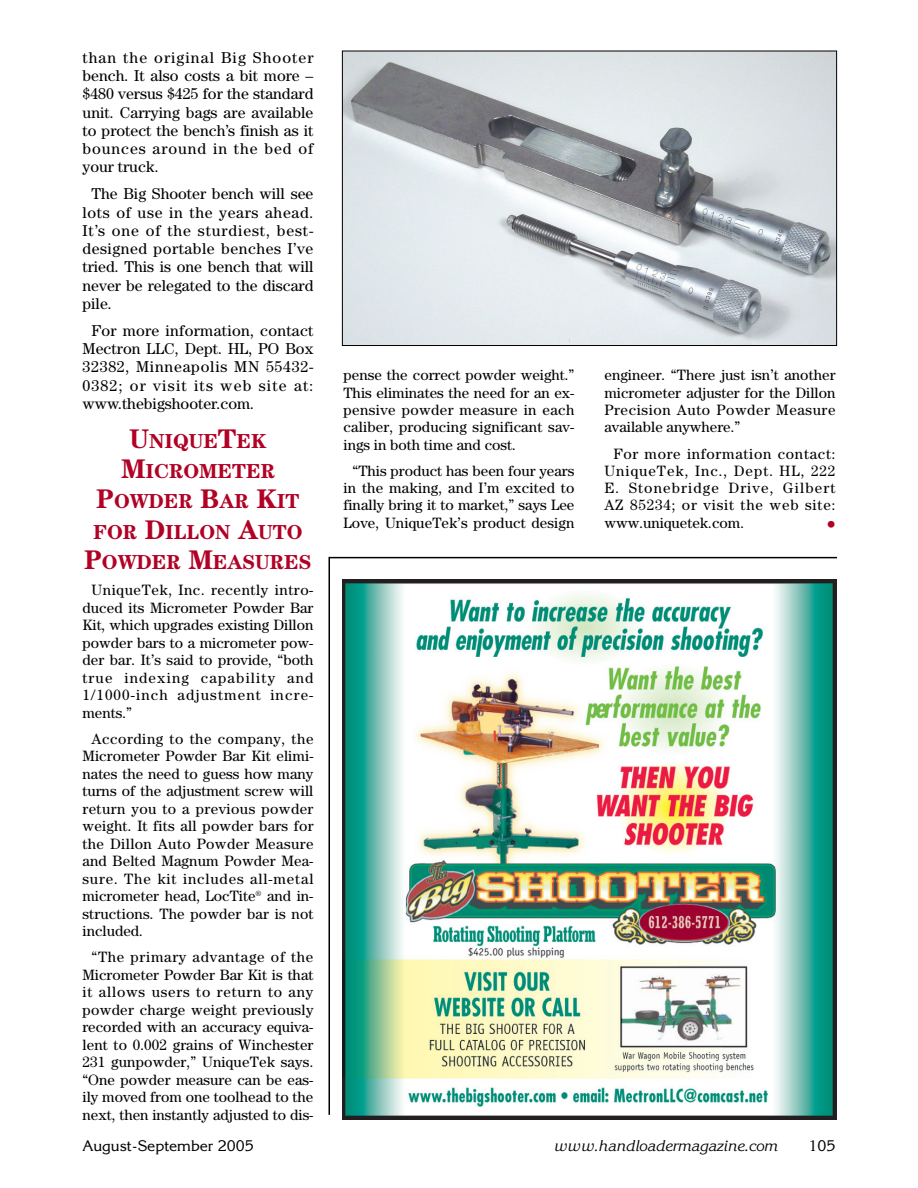
<style>
.page{position:relative;width:918px;height:1188px;background:#fff}
.page>*{position:absolute;margin:0;border:0;box-sizing:border-box;transform-origin:0 0}
.t1{font:700 20.25px/30.2px "Century";color:#b10125;text-align:center}
.t2{font:700 condensed 18px "Helvetica";color:#b10125}
.t3{font:15.75px/18.1px "Century";color:#000;text-align:justify}
.t4{font:15px/17.4px "Century";letter-spacing:.01em;color:#000;text-align:justify}
.t5{font:italic 15px "Korinna";color:#000}
.t6{font:15px "Korinna";color:#000}
.s1{font-size:27px}
</style>
<div class="page">
<hr style="left:329px;top:557px;width:508px;height:1px;background:#000">
<hr style="left:328px;top:557px;width:2px;height:558px;background:#000">
<img style="left:342px;top:579px;width:495px;height:540px">
<img style="left:344px;top:53px;width:491px;height:291px">
<div style="left:342px;top:51px;width:495px;height:295px;border:1px solid #000"></div>
<p class="t3" style="left:82px;top:50px;width:233px">than the original Big Shooter bench. It also costs a bit more – $480 versus $425 for the standard unit. Carrying bags are available to protect the bench’s finish as it bounces around in the bed of your truck.</p>
<p class="t3" style="left:82px;top:186px;width:233px;text-indent:9px">The Big Shooter bench will see lots of use in the years ahead.<br>It’s one of the sturdiest, best&shy;designed portable benches I’ve tried. This is one bench that will never be relegated to the discard pile.</p>
<p class="t3" style="left:82px;top:323px;width:232px;text-indent:9px">For more information, contact Mectron LLC, Dept. HL, PO Box 32382, Minneapolis MN 55432- 0382; or visit its web site at: www.thebigshooter.com.</p>
<h1 class="t1" style="left:84px;top:428px;width:229px"><span class="s1">U</span>NIQUE<span class="s1">T</span>EK<br><span class="s1">M</span>ICROMETER<br><span class="s1">P</span>OWDER <span class="s1">B</span>AR <span class="s1">K</span>IT<br>FOR <span class="s1">D</span>ILLON <span class="s1">A</span>UTO<br><span class="s1">P</span>OWDER <span class="s1">M</span>EASURES</h1>
<p class="t4" style="left:82px;top:583px;width:233px;text-indent:9px">UniqueTek, Inc. recently intro&shy;duced its Micrometer Powder Bar Kit, which upgrades existing Dillon powder bars to a micrometer pow&shy;der bar. It’s said to provide, “both true indexing capability and 1/1000-inch adjustment incre&shy;ments.”</p>
<p class="t4" style="left:82px;top:731px;width:233px;text-indent:9px">According to the company, the Micrometer Powder Bar Kit elimi&shy;nates the need to guess how many turns of the adjustment screw will return you to a previous powder weight. It fits all powder bars for the Dillon Auto Powder Measure and Belted Magnum Powder Mea&shy;sure. The kit includes all-metal micrometer head, LocTite<sup>®</sup> and in&shy;structions. The powder bar is not included.</p>
<p class="t4" style="left:82px;top:950px;width:233px;text-align:center">“The primary advantage of the<br>Micrometer Powder Bar Kit is that it allows users to return to any powder charge weight previously recorded with an accuracy equiva&shy;lent to 0.002 grains of Winchester<br>231 gunpowder,” UniqueTek says. “One powder measure can be eas&shy;ily moved from one toolhead to the next, then instantly adjusted to dis-</p>
<p class="t6" style="left:82px;top:1140px;width:173px">August-September 2005</p>
<p class="t4" style="left:344px;top:368px;width:233px">pense the correct powder weight.” This eliminates the need for an ex&shy;pensive powder measure in each caliber, producing significant sav&shy;ings in both time and cost.</p>
<p class="t4" style="left:344px;top:463px;width:233px;text-align:center">“This product has been four years in the making, and I’m excited to finally bring it to market,” says Lee Love, UniqueTek’s product design</p>
<p class="t4" style="left:604px;top:368px;width:233px">engineer. “There just isn’t another micrometer adjuster for the Dillon Precision Auto Powder Measure available anywhere.”</p>
<p class="t4" style="left:604px;top:446px;width:233px;text-indent:9px">For more information contact:<br>UniqueTek, Inc., Dept. HL, 222<br>E. Stonebridge Drive, Gilbert AZ 85234; or visit the web site: www.uniquetek.com.</p>
<p class="t2" style="left:828px;top:517px;width:9px">•</p>
<p class="t5" style="left:553px;top:1140px;width:226px">www.handloadermagazine.com</p>
<p class="t6" style="left:809px;top:1140px;width:28px">105</p>
</div>
